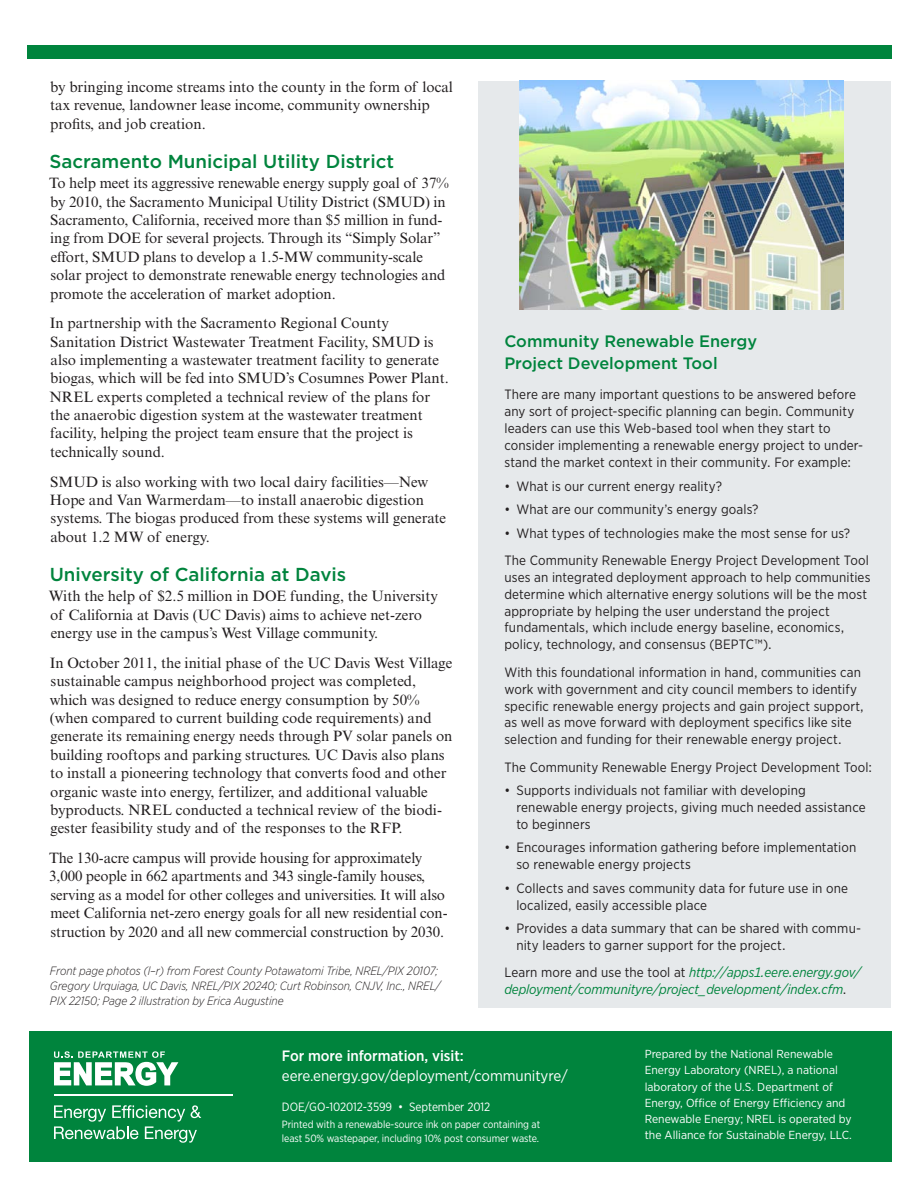
<style>
.page{position:relative;width:918px;height:1188px;background:#fff}
.page>*{position:absolute;margin:0;border:0;box-sizing:border-box;transform-origin:0 0}
.subhead_1{font:500 18.75px "Gotham";color:#00843d}
.sidebar_head{font:500 16.5px/22.5px "Gotham";color:#00843d}
.body_text{font:15px/18.3px "Times New Roman MT Std";color:#231f20}
.t1{font:15px "Gotham Narrow";letter-spacing:-.005em;color:#fff}
.t2{font:500 15px "Gotham Narrow";letter-spacing:-.005em;color:#fff}
.sidebar_text{font:13.5px/17px "Gotham Narrow";letter-spacing:.01em;color:#231f20}
.sidebar_text-2{font:italic 13.5px/17px "Gotham Narrow";letter-spacing:-.01em;color:#00843d}
.t3{font:italic 300 12px/15px "Gotham Narrow";letter-spacing:-.005em;color:#231f20}
.t4{font:12px "Gotham Narrow";letter-spacing:-.005em;color:#fff}
.t5{font:11.7px/16.2px "Gotham Narrow";color:#fff}
.t6{font:10.5px/13.5px "Gotham Narrow";letter-spacing:-.005em;color:#fff}
.s1{font-style:normal;color:#231f20}
</style>
<div class="page">
<div style="left:27px;top:46px;width:864px;height:13px;background:#00843d"></div>
<div style="left:29px;top:1031px;width:863px;height:131px;background:#00843d"></div>
<svg style="left:54px;top:1051px;width:124px;height:35px"></svg>
<hr style="left:54px;top:1095px;width:178px;height:1px;background:#fff">
<svg style="left:54px;top:1105px;width:147px;height:38px"></svg>
<div style="left:478px;top:81px;width:413px;height:927px;background:#e6e9eb"></div>
<img style="left:520px;top:81px;width:324px;height:228px">
<p class="body_text" style="left:50px;top:78px;width:404px">by bringing income streams into the county in the form of local tax revenue, landowner lease income, community ownership profits, and job creation.</p>
<p class="subhead_1" style="left:50px;top:149px;width:346px">Sacramento Municipal Utility District</p>
<p class="body_text" style="left:49px;top:174px;width:401px">To help meet its aggressive renewable energy supply goal of 37% by 2010, the Sacramento Municipal Utility District (SMUD) in Sacramento, California, received more than $5 million in fund&shy;ing from DOE for several projects. Through its “Simply Solar” effort, SMUD plans to develop a 1.5-MW community-scale solar project to demonstrate renewable energy technologies and promote the acceleration of market adoption.</p>
<p class="body_text" style="left:50px;top:314px;width:401px">In partnership with the Sacramento Regional County Sanitation District Wastewater Treatment Facility, SMUD is also implementing a wastewater treatment facility to generate biogas, which will be fed into SMUD’s Cosumnes Power Plant.<br>NREL experts completed a technical review of the plans for the anaerobic digestion system at the wastewater treatment facility, helping the project team ensure that the project is technically sound.</p>
<p class="body_text" style="left:50px;top:472px;width:398px">SMUD is also working with two local dairy facilities—New Hope and Van Warmerdam—to install anaerobic digestion systems. The biogas produced from these systems will generate about 1.2 MW of energy.</p>
<p class="subhead_1" style="left:50px;top:562px;width:298px">University of California at Davis</p>
<p class="body_text" style="left:49px;top:587px;width:391px">With the help of $2.5 million in DOE funding, the University of California at Davis (UC Davis) aims to achieve net-zero energy use in the campus’s West Village community.</p>
<p class="body_text" style="left:50px;top:654px;width:404px">In October 2011, the initial phase of the UC Davis West Village sustainable campus neighborhood project was completed, which was designed to reduce energy consumption by 50% (when compared to current building code requirements) and generate its remaining energy needs through PV solar panels on building rooftops and parking structures. UC Davis also plans to install a pioneering technology that converts food and other organic waste into energy, fertilizer, and additional valuable byproducts. NREL conducted a technical review of the biodi&shy;gester feasibility study and of the responses to the RFP.</p>
<p class="body_text" style="left:49px;top:849px;width:400px">The 130-acre campus will provide housing for approximately 3,000 people in 662 apartments and 343 single-family houses, serving as a model for other colleges and universities. It will also meet California net-zero energy goals for all new residential con&shy;struction by 2020 and all new commercial construction by 2030.</p>
<p class="t3" style="left:50px;top:963px;width:392px">Front page photos (l–r) from Forest County Potawatomi Tribe, NREL/PIX 20107;<br>Gregory Urquiaga, UC Davis, NREL/PIX 20240; Curt Robinson, CNJV, Inc., NREL/<br>PIX 22150; Page 2 illustration by Erica Augustine</p>
<p class="sidebar_head" style="left:504px;top:330px;width:254px">Community Renewable Energy<br>Project Development Tool</p>
<p class="sidebar_text" style="left:504px;top:386px;width:360px">There are many important questions to be answered before any sort of project-specific planning can begin. Community leaders can use this Web-based tool when they start to consider implementing a renewable energy project to under&shy;stand the market context in their community. For example:</p>
<p class="sidebar_text" style="left:504px;top:477px;width:219px">• What is our current energy reality?</p>
<p class="sidebar_text" style="left:504px;top:501px;width:256px">• What are our community’s energy goals?</p>
<p class="sidebar_text" style="left:504px;top:524px;width:347px">• What types of technologies make the most sense for us?</p>
<p class="sidebar_text" style="left:504px;top:551px;width:368px">The Community Renewable Energy Project Development Tool uses an integrated deployment approach to help communities determine which alternative energy solutions will be the most appropriate by helping the user understand the project fundamentals, which include energy baseline, economics, policy, technology, and consensus (BEPTC™).</p>
<p class="sidebar_text" style="left:504px;top:663px;width:361px">With this foundational information in hand, communities can work with government and city council members to identify specific renewable energy projects and gain project support, as well as move forward with deployment specifics like site selection and funding for their renewable energy project.</p>
<p class="sidebar_text" style="left:504px;top:758px;width:369px">The Community Renewable Energy Project Development Tool:</p>
<p class="sidebar_text" style="left:516px;top:782px;width:351px;text-indent:-12px">• Supports individuals not familiar with developing renewable energy projects, giving much needed assistance to beginners</p>
<p class="sidebar_text" style="left:516px;top:839px;width:341px;text-indent:-12px">• Encourages information gathering before implementation so renewable energy projects</p>
<p class="sidebar_text" style="left:516px;top:879px;width:333px;text-indent:-12px">• Collects and saves community data for future use in one localized, easily accessible place</p>
<p class="sidebar_text" style="left:516px;top:920px;width:346px;text-indent:-12px">• Provides a data summary that can be shared with commu&shy;nity leaders to garner support for the project.</p>
<p class="sidebar_text-2" style="left:504px;top:964px;width:359px"><span class="s1">Learn more and use the tool at</span> http://apps1.eere.energy.gov/ deployment/communityre/project_development/index.cfm<span class="s1">.</span></p>
<p class="t2" style="left:282px;top:1046px;width:183px">For more information, visit:</p>
<p class="t1" style="left:282px;top:1066px;width:288px">eere.energy.gov/deployment/communityre/</p>
<p class="t4" style="left:282px;top:1100px;width:210px">DOE/GO-102012-3599 • September 2012</p>
<p class="t6" style="left:282px;top:1118px;width:260px">Printed with a renewable-source ink on paper containing at least 50% wastepaper, including 10% post consumer waste.</p>
<p class="t5" style="left:645px;top:1046px;width:209px">Prepared by the National Renewable Energy Laboratory (NREL), a national laboratory of the U.S. Department of Energy, Office of Energy Efficiency and Renewable Energy; NREL is operated by the Alliance for Sustainable Energy, LLC.</p>
</div>
